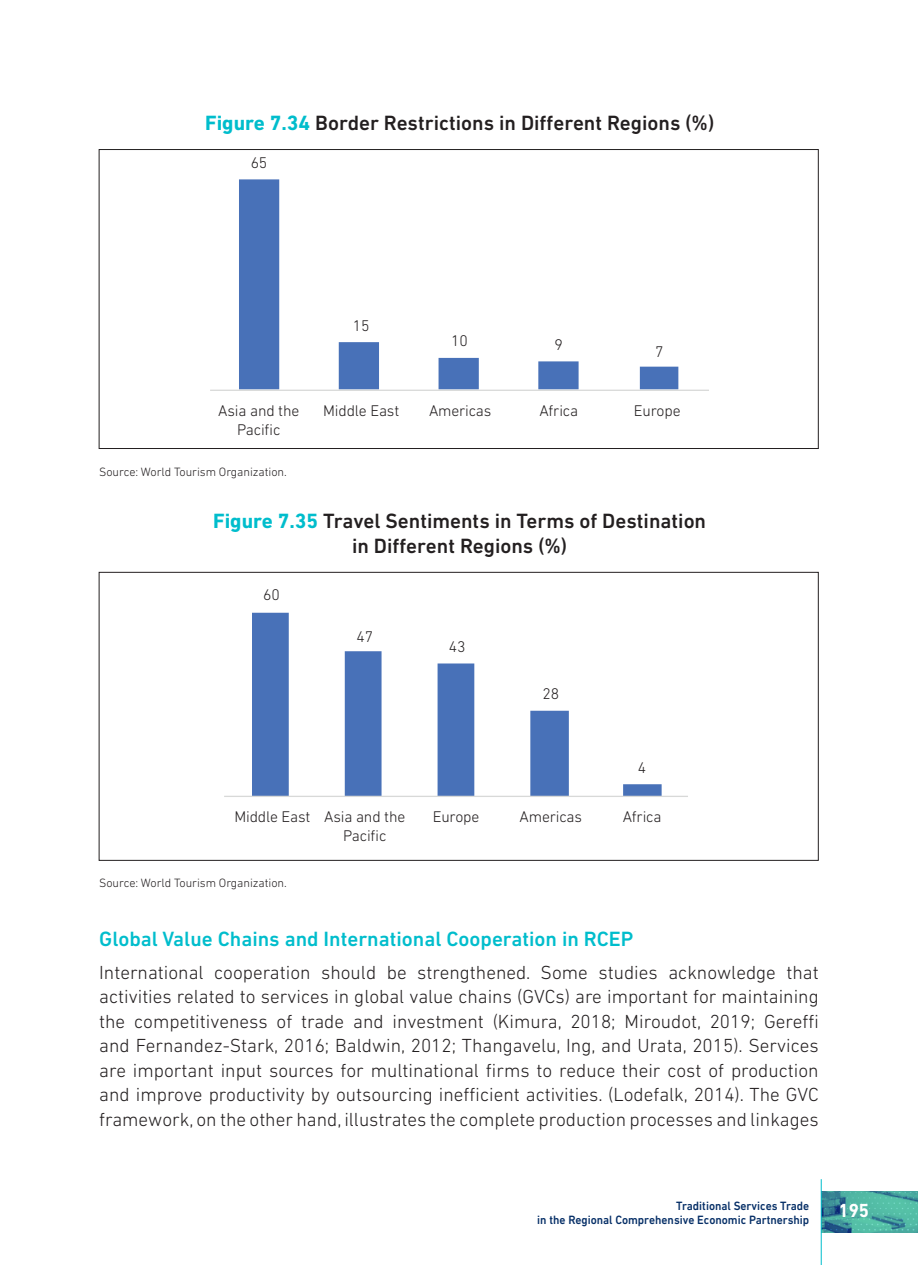
<style>
.page{position:relative;width:918px;height:1265px;background:#fff}
.page>*{position:absolute;margin:0;border:0;box-sizing:border-box;transform-origin:0 0}
.ASEAN_50_Table_Title{font:500 21px/24.5px "DIN Next LT Pro";color:#231f20;text-align:center}
.Chapter-OldPeop2{font:500 21px "DIN Next LT Pro";color:#00bdcc}
.Body_Text-OldPeop2nd{font:300 19.25px/24.5px "DIN Next LT Pro";color:#231f20;text-align:justify}
.t1{font:700 19.25px "DIN Next LT Pro";color:#fff;scale:.95 1}
.Body_Text-OldPeop2nd-2{font:300 15.75px/18.9px "DIN Next LT Pro";letter-spacing:-.01em;color:#231f20;text-align:center}
.t2{font:500 12.25px/14px "DIN Next LT Pro";color:#052e66;text-align:right;scale:.95 1}
.TIM_2013_Figure_tabl{font:300 12.25px "DIN Next LT Pro";letter-spacing:-.005em;color:#231f20}
.s1{font-weight:700;color:#00bdcc}
</style>
<div class="page">
<svg style="left:239px;top:179px;width:439px;height:210px"></svg>
<hr style="left:210px;top:390px;width:499px;height:1px;background:#d8d9d8">
<svg style="left:252px;top:613px;width:409px;height:183px"></svg>
<hr style="left:224px;top:796px;width:464px;height:1px;background:#d8d9d8">
<img style="left:822px;top:1191px;width:96px;height:42px">
<hr style="left:821px;top:1179px;width:1px;height:86px;background:#00bdcc">
<p class="ASEAN_50_Table_Title" style="left:205px;top:110px;width:511px"><span class="s1">Figure 7.34</span> Border Restrictions in Different Regions (%)</p>
<p class="Body_Text-OldPeop2nd-2" style="left:251px;top:153px;width:18px">65</p>
<p class="Body_Text-OldPeop2nd-2" style="left:353px;top:316px;width:18px">15</p>
<p class="Body_Text-OldPeop2nd-2" style="left:218px;top:401px;width:83px">Asia and the<br>Pacific</p>
<p class="TIM_2013_Figure_tabl" style="left:99px;top:464px;width:189px">Source: World Tourism Organization.</p>
<p class="Body_Text-OldPeop2nd-2" style="left:323px;top:401px;width:78px">Middle East</p>
<p class="Body_Text-OldPeop2nd-2" style="left:451px;top:331px;width:18px">10</p>
<p class="Body_Text-OldPeop2nd-2" style="left:554px;top:335px;width:10px">9</p>
<p class="Body_Text-OldPeop2nd-2" style="left:429px;top:401px;width:64px">Americas</p>
<p class="Body_Text-OldPeop2nd-2" style="left:539px;top:401px;width:40px">Africa</p>
<p class="Body_Text-OldPeop2nd-2" style="left:655px;top:342px;width:10px">7</p>
<p class="Body_Text-OldPeop2nd-2" style="left:634px;top:401px;width:48px">Europe</p>
<p class="ASEAN_50_Table_Title" style="left:213px;top:509px;width:494px"><span class="s1">Figure 7.35</span> Travel Sentiments in Terms of Destination in Different Regions (%)</p>
<p class="Body_Text-OldPeop2nd-2" style="left:263px;top:585px;width:18px">60</p>
<p class="Body_Text-OldPeop2nd-2" style="left:356px;top:627px;width:18px">47</p>
<p class="Body_Text-OldPeop2nd-2" style="left:449px;top:637px;width:18px">43</p>
<p class="Body_Text-OldPeop2nd-2" style="left:542px;top:684px;width:18px">28</p>
<p class="Body_Text-OldPeop2nd-2" style="left:234px;top:807px;width:78px">Middle East</p>
<p class="Body_Text-OldPeop2nd-2" style="left:324px;top:807px;width:83px">Asia and the<br>Pacific</p>
<p class="TIM_2013_Figure_tabl" style="left:99px;top:876px;width:189px">Source: World Tourism Organization.</p>
<p class="Body_Text-OldPeop2nd-2" style="left:433px;top:807px;width:48px">Europe</p>
<p class="Body_Text-OldPeop2nd-2" style="left:519px;top:807px;width:64px">Americas</p>
<p class="Body_Text-OldPeop2nd-2" style="left:638px;top:758px;width:10px">4</p>
<p class="Body_Text-OldPeop2nd-2" style="left:623px;top:807px;width:40px">Africa</p>
<p class="Chapter-OldPeop2" style="left:99px;top:926px;width:536px">Global Value Chains and International Cooperation in RCEP</p>
<p class="Body_Text-OldPeop2nd" style="left:99px;top:960px;width:721px">International cooperation should be strengthened. Some studies acknowledge that activities related to services in global value chains (GVCs) are important for maintaining the competitiveness of trade and investment (Kimura, 2018; Miroudot, 2019; Gereffi and Fernandez-Stark, 2016; Baldwin, 2012; Thangavelu, Ing, and Urata, 2015). Services are important input sources for multinational firms to reduce their cost of production and improve productivity by outsourcing inefficient activities. (Lodefalk, 2014). The GVC framework, on the other hand, illustrates the complete production processes and linkages</p>
<p class="t2" style="left:537px;top:1199px;width:288px">Traditional Services Trade<br>in the Regional Comprehensive Economic Partnership</p>
<p class="t1" style="left:838px;top:1199px;width:34px">195</p>
</div>
